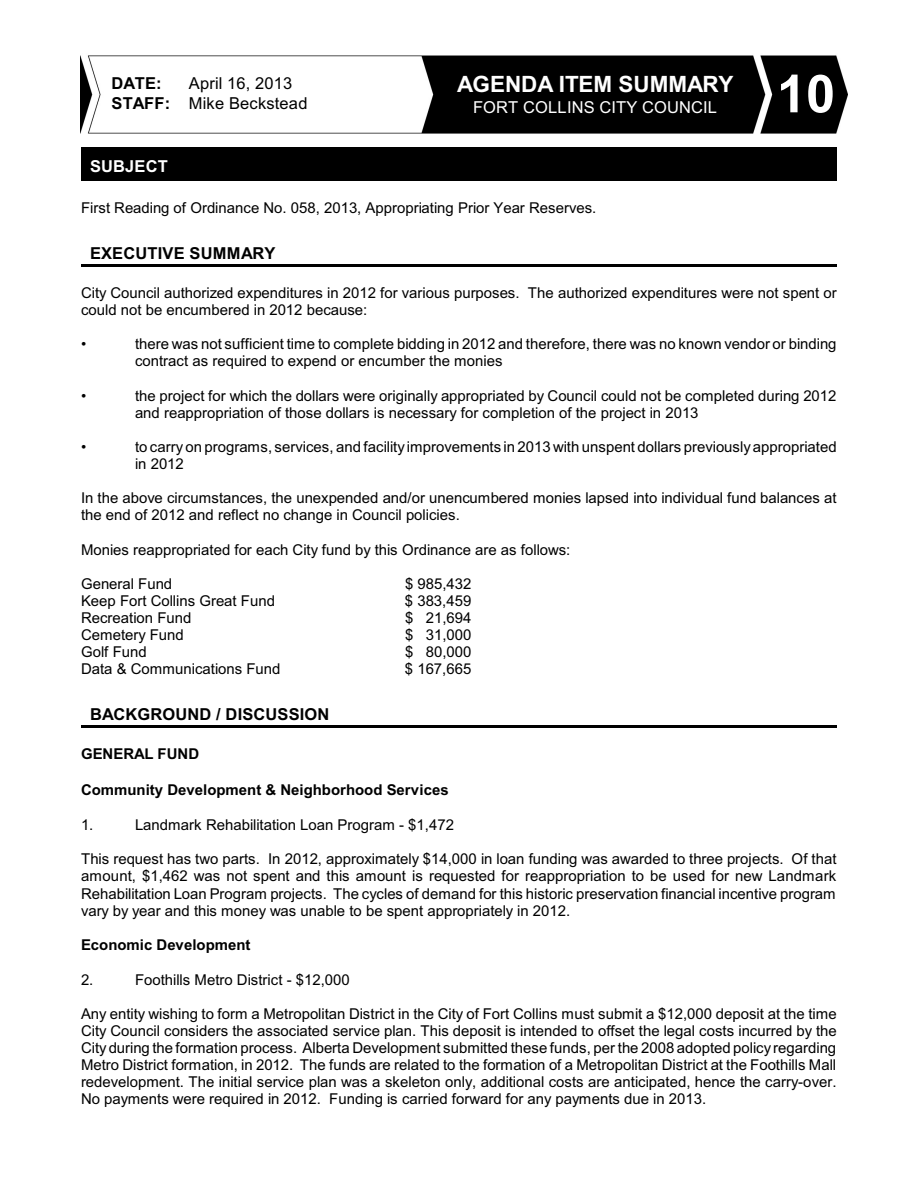
<style>
.page{position:relative;width:918px;height:1188px;background:#fff}
.page>*{position:absolute;margin:0;border:0;box-sizing:border-box;transform-origin:0 0}
.t1{font:700 52.5px "Arial";color:#fff}
.t2{font:700 22.5px "Arial";color:#fff}
.t3{font:700 16.5px "Arial";letter-spacing:.01em;color:#000}
.t4{font:16.5px/20px "Arial";letter-spacing:.01em;color:#000}
.t5{font:16.5px "Arial";letter-spacing:.01em;color:#fff}
.t6{font:700 16.5px "Arial";letter-spacing:.01em;color:#fff}
.t7{font:15px/17.1px "Arial";color:#000}
.t8{font:700 15px "Arial";color:#000}
.s1{font-weight:700}
</style>
<div class="page">
<div style="left:81px;top:147px;width:756px;height:33px;background:#000"></div>
<hr style="left:81px;top:264px;width:756px;height:3px;background:#000">
<hr style="left:81px;top:725px;width:756px;height:3px;background:#000">
<img style="left:81px;top:55px;width:767px;height:79px">
<p class="t4" style="left:112px;top:75px;width:197px;text-indent:77px">April 16, 2013<br><span class="s1">STAFF:</span> Mike Beckstead</p>
<p class="t2" style="left:457px;top:75px;width:278px">AGENDA ITEM SUMMARY</p>
<p class="t3" style="left:112px;top:77px;width:52px">DATE:</p>
<p class="t5" style="left:473px;top:100px;width:245px">FORT COLLINS CITY COUNCIL</p>
<p class="t1" style="left:777px;top:74px;width:60px">10</p>
<p class="t6" style="left:90px;top:160px;width:79px">SUBJECT</p>
<p class="t7" style="left:81px;top:201px;width:517px">First Reading of Ordinance No. 058, 2013, Appropriating Prior Year Reserves.</p>
<p class="t3" style="left:90px;top:247px;width:187px">EXECUTIVE SUMMARY</p>
<p class="t7" style="left:81px;top:286px;width:757px">City Council authorized expenditures in 2012 for various purposes. The authorized expenditures were not spent or could not be encumbered in 2012 because:</p>
<p class="t7" style="left:81px;top:337px;width:7px">•</p>
<p class="t7" style="left:135px;top:337px;width:703px">there was not sufficient time to complete bidding in 2012 and therefore, there was no known vendor or binding contract as required to expend or encumber the monies</p>
<p class="t7" style="left:81px;top:388px;width:7px">•</p>
<p class="t7" style="left:135px;top:388px;width:703px">the project for which the dollars were originally appropriated by Council could not be completed during 2012 and reappropriation of those dollars is necessary for completion of the project in 2013</p>
<p class="t7" style="left:81px;top:440px;width:7px">•</p>
<p class="t7" style="left:135px;top:440px;width:703px">to carry on programs, services, and facility improvements in 2013 with unspent dollars previouslyappropriated in 2012</p>
<p class="t7" style="left:81px;top:491px;width:757px">In the above circumstances, the unexpended and/or unencumbered monies lapsed into individual fund balances at the end of 2012 and reflect no change in Council policies.</p>
<p class="t7" style="left:81px;top:542px;width:491px">Monies reappropriated for each City fund by this Ordinance are as follows:</p>
<p class="t7" style="left:81px;top:576px;width:93px">General Fund</p>
<p class="t7" style="left:405px;top:576px;width:68px">$ 985,432</p>
<p class="t7" style="left:81px;top:593px;width:195px">Keep Fort Collins Great Fund</p>
<p class="t7" style="left:405px;top:593px;width:68px">$ 383,459</p>
<p class="t7" style="left:81px;top:611px;width:112px">Recreation Fund</p>
<p class="t7" style="left:405px;top:611px;width:68px">$ 21,694</p>
<p class="t7" style="left:81px;top:628px;width:104px">Cemetery Fund</p>
<p class="t7" style="left:405px;top:628px;width:68px">$ 31,000</p>
<p class="t7" style="left:81px;top:645px;width:67px">Golf Fund</p>
<p class="t7" style="left:405px;top:645px;width:68px">$ 80,000</p>
<p class="t7" style="left:81px;top:662px;width:201px">Data &amp; Communications Fund</p>
<p class="t7" style="left:405px;top:662px;width:68px">$ 167,665</p>
<p class="t3" style="left:90px;top:708px;width:241px">BACKGROUND / DISCUSSION</p>
<p class="t8" style="left:81px;top:748px;width:120px">GENERAL FUND</p>
<p class="t8" style="left:81px;top:784px;width:369px">Community Development &amp; Neighborhood Services</p>
<p class="t7" style="left:81px;top:818px;width:14px">1.</p>
<p class="t7" style="left:135px;top:818px;width:320px">Landmark Rehabilitation Loan Program - $1,472</p>
<p class="t7" style="left:81px;top:852px;width:757px;text-align:justify">This request has two parts. In 2012, approximately $14,000 in loan funding was awarded to three projects. Of that amount, $1,462 was not spent and this amount is requested for reappropriation to be used for new Landmark Rehabilitation Loan Program projects. The cycles of demand for this historic preservation financial incentive program vary by year and this money was unable to be spent appropriately in 2012.</p>
<p class="t8" style="left:81px;top:939px;width:171px">Economic Development</p>
<p class="t7" style="left:81px;top:972px;width:14px">2.</p>
<p class="t7" style="left:135px;top:972px;width:216px">Foothills Metro District - $12,000</p>
<p class="t7" style="left:81px;top:1007px;width:757px;text-align:justify">Any entity wishing to form a Metropolitan District in the City of Fort Collins must submit a $12,000 deposit at the time City Council considers the associated service plan. This deposit is intended to offset the legal costs incurred by the Cityduring the formation process. Alberta Development submitted these funds, per the 2008 adopted policy regarding Metro District formation, in 2012. The funds are related to the formation of a Metropolitan District at the Foothills Mall redevelopment. The initial service plan was a skeleton only, additional costs are anticipated, hence the carry-over.<br>No payments were required in 2012. Funding is carried forward for any payments due in 2013.</p>
</div>
